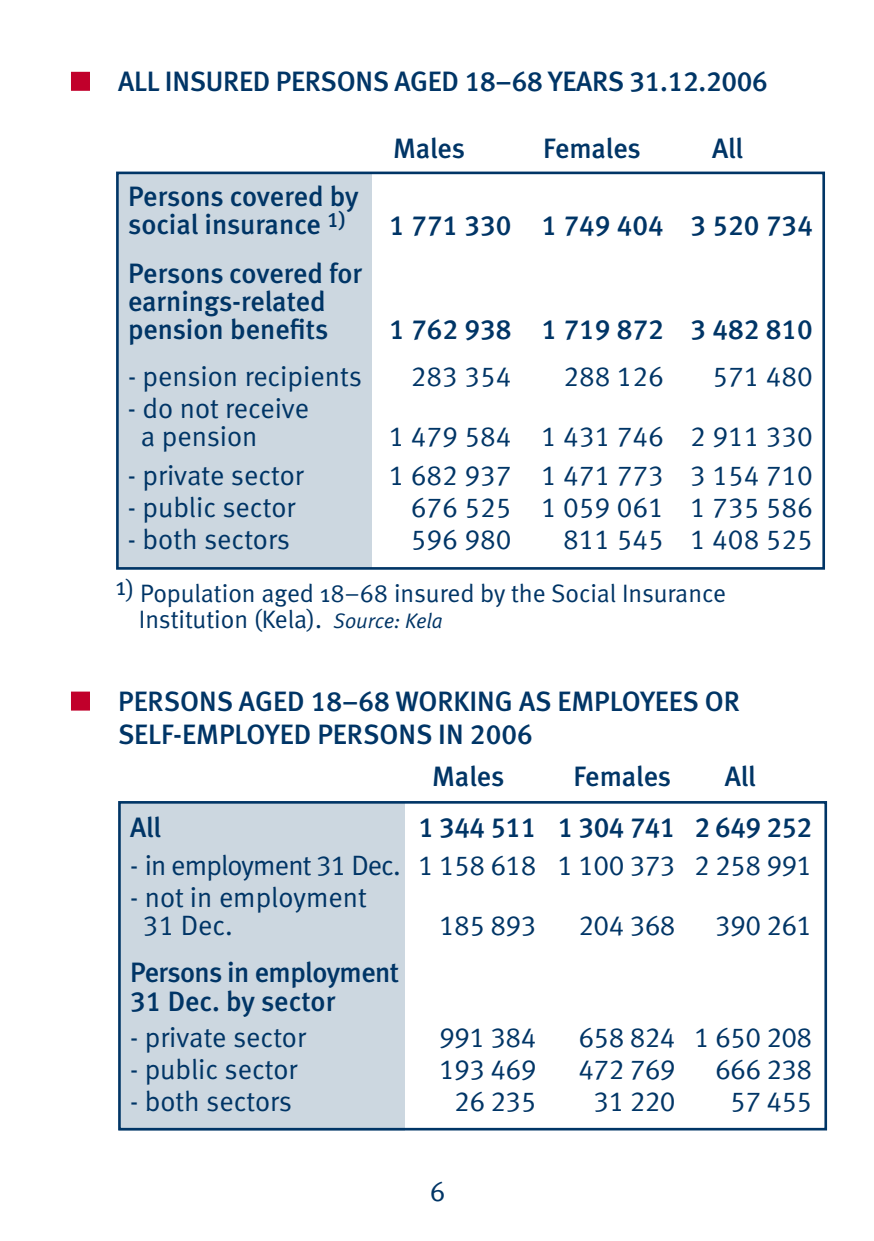
<style>
.page{position:relative;width:874px;height:1241px;background:#fff}
.page>*{position:absolute;margin:0;border:0;box-sizing:border-box;transform-origin:0 0}
.t1{font:28px/28px "Meta Medium LF";letter-spacing:-.005em;color:#003566}
.t2{font:28px/28px "Meta Normal LF";color:#003566}
.t3{font:28px "Meta Normal LF";letter-spacing:-.03em;color:#003566}
.t4{font:28px "Meta Normal LF";letter-spacing:-.02em;color:#003566}
.t5{font:28px "Meta Normal";color:#003566}
.t6{font:25.2px/26.2px "Meta Normal";color:#003566}
.s1{font-style:italic;font-size:21px}
</style>
<div class="page">
<div style="left:119px;top:802px;width:286px;height:328px;background:#ccd7e0"></div>
<div style="left:118px;top:801px;width:709px;height:329px;border:3px solid #003566"></div>
<div style="left:117px;top:173px;width:255px;height:394px;background:#ccd7e0"></div>
<div style="left:116px;top:172px;width:709px;height:397px;border:3px solid #003566"></div>
<div style="left:71px;top:72px;width:19px;height:19px;background:#c1002b"></div>
<div style="left:71px;top:691px;width:19px;height:19px;background:#c1002b"></div>
<p class="t1" style="left:118px;top:67px;width:651px">ALL INSURED PERSONS AGED 18–68 YEARS 31.12.2006</p>
<p class="t1" style="left:128px;top:182px;width:232px">Persons covered by social insurance <sup>1)</sup></p>
<p class="t1" style="left:128px;top:259px;width:235px">Persons covered for earnings-related pension benefits</p>
<p class="t1" style="left:393px;top:134px;width:74px">Males</p>
<p class="t1" style="left:543px;top:134px;width:99px">Females</p>
<p class="t1" style="left:712px;top:134px;width:32px">All</p>
<p class="t1" style="left:389px;top:211px;width:425px">1 771 330 1 749 404 3 520 734</p>
<p class="t1" style="left:389px;top:315px;width:425px">1 762 938 1 719 872 3 482 810</p>
<p class="t2" style="left:128px;top:362px;width:235px">- pension recipients</p>
<p class="t2" style="left:411px;top:362px;width:102px">283 354</p>
<p class="t2" style="left:563px;top:362px;width:102px">288 126</p>
<p class="t2" style="left:712px;top:362px;width:102px">571 480</p>
<p class="t2" style="left:141px;top:394px;width:170px;text-indent:-13px">- do not receive a pension</p>
<p class="t2" style="left:389px;top:422px;width:425px">1 479 584 1 431 746 2 911 330</p>
<p class="t2" style="left:128px;top:461px;width:177px">- private sector</p>
<p class="t2" style="left:388px;top:461px;width:425px">1 682 937 1 471 773 3 154 710</p>
<p class="t2" style="left:128px;top:493px;width:169px">- public sector</p>
<p class="t2" style="left:411px;top:493px;width:403px">676 525 1 059 061 1 735 586</p>
<p class="t2" style="left:128px;top:525px;width:163px">- both sectors</p>
<p class="t2" style="left:411px;top:525px;width:102px">596 980</p>
<p class="t2" style="left:563px;top:525px;width:251px">811 545 1 408 525</p>
<p class="t6" style="left:139px;top:579px;width:588px;text-indent:-23px">1) Population aged 18–68 insured by the Social Insurance<br>Institution (Kela). <span class="s1">Source: Kela</span></p>
<p class="t1" style="left:118px;top:684px;width:623px;line-height:33.6px">PERSONS AGED 18–68 WORKING AS EMPLOYEES OR<br>SELF-EMPLOYED PERSONS IN 2006</p>
<p class="t1" style="left:432px;top:762px;width:74px">Males</p>
<p class="t1" style="left:573px;top:762px;width:99px">Females</p>
<p class="t1" style="left:724px;top:762px;width:32px">All</p>
<p class="t1" style="left:130px;top:813px;width:32px">All</p>
<p class="t1" style="left:418px;top:813px;width:395px">1 344 511 1 304 741 2 649 252</p>
<p class="t3" style="left:130px;top:849px;width:683px">- in employment 31 Dec. 1 158 618 1 100 373 2 258 991</p>
<p class="t2" style="left:143px;top:883px;width:225px;text-indent:-13px">- not in employment<br>31 Dec.</p>
<p class="t2" style="left:439px;top:911px;width:99px">185 893</p>
<p class="t2" style="left:578px;top:911px;width:99px">204 368</p>
<p class="t2" style="left:715px;top:911px;width:99px">390 261</p>
<p class="t1" style="left:130px;top:958px;width:270px">Persons in employment<br>31 Dec. by sector</p>
<p class="t2" style="left:130px;top:1023px;width:177px">- private sector</p>
<p class="t2" style="left:439px;top:1023px;width:99px">991 384</p>
<p class="t4" style="left:578px;top:1021px;width:235px">658 824 1 650 208</p>
<p class="t2" style="left:130px;top:1055px;width:169px">- public sector</p>
<p class="t2" style="left:439px;top:1055px;width:99px">193 469</p>
<p class="t2" style="left:578px;top:1055px;width:99px">472 769</p>
<p class="t2" style="left:715px;top:1055px;width:99px">666 238</p>
<p class="t2" style="left:130px;top:1087px;width:163px">- both sectors</p>
<p class="t2" style="left:454px;top:1087px;width:84px">26 235</p>
<p class="t2" style="left:593px;top:1087px;width:84px">31 220</p>
<p class="t2" style="left:730px;top:1087px;width:84px">57 455</p>
<p class="t5" style="left:429px;top:1175px;width:17px">6</p>
</div>
